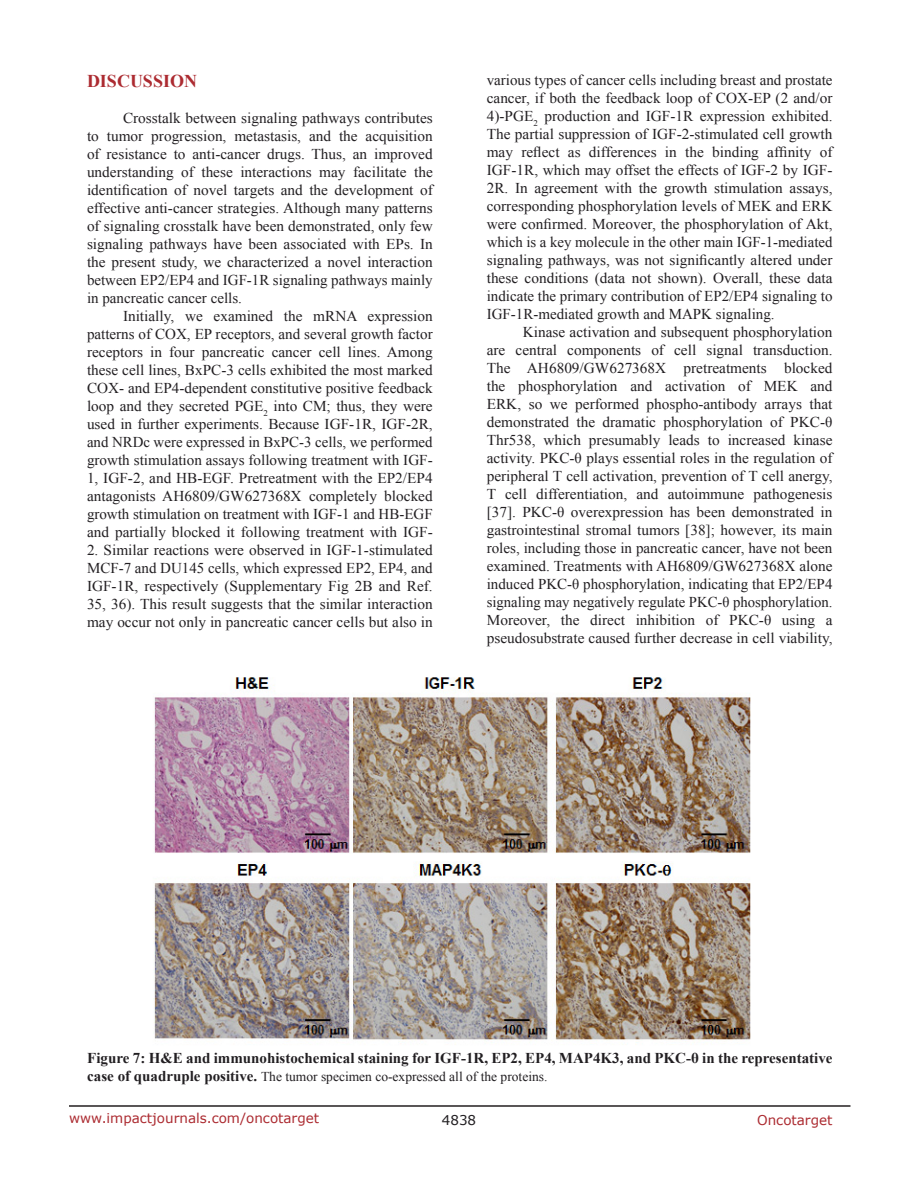
<style>
.page{position:relative;width:918px;height:1188px;background:#fff}
.page>*{position:absolute;margin:0;border:0;box-sizing:border-box;transform-origin:0 0}
.Heading{font:700 18px "Times New Roman";color:#ac2b31}
.BodyText{font:15px/18px "Times New Roman";color:#221f22;text-align:justify}
.FigureText{font:700 15px "Times New Roman";color:#221f22}
.FigureText-2{font:13.5px "Times New Roman";color:#221f22}
.t1{font:13.5px "Verdana";color:#ac2b31}
.t2{font:13.5px "Verdana";color:#221f22}
.s1{font-weight:700;font-size:15px}
</style>
<div class="page">
<hr style="left:69px;top:1105px;width:781px;height:2px;background:#231f20">
<img style="left:153px;top:677px;width:598px;height:368px">
<p class="Heading" style="left:87px;top:69px;width:112px">DISCUSSION</p>
<p class="BodyText" style="left:87px;top:109px;width:347px;text-indent:36px">Crosstalk between signaling pathways contributes to tumor progression, metastasis, and the acquisition of resistance to anti-cancer drugs. Thus, an improved understanding of these interactions may facilitate the identification of novel targets and the development of effective anti-cancer strategies. Although many patterns of signaling crosstalk have been demonstrated, only few signaling pathways have been associated with EPs. In the present study, we characterized a novel interaction between EP2/EP4 and IGF-1R signaling pathways mainly in pancreatic cancer cells.</p>
<p class="BodyText" style="left:87px;top:307px;width:347px;text-indent:36px">Initially, we examined the mRNA expression patterns of COX, EP receptors, and several growth factor receptors in four pancreatic cancer cell lines. Among these cell lines, BxPC-3 cells exhibited the most marked COX- and EP4-dependent constitutive positive feedback loop and they secreted PGE<sub>2</sub> into CM; thus, they were used in further experiments. Because IGF-1R, IGF-2R, and NRDc were expressed in BxPC-3 cells, we performed growth stimulation assays following treatment with IGF-1, IGF-2, and HB-EGF. Pretreatment with the EP2/EP4 antagonists AH6809/GW627368X completely blocked growth stimulation on treatment with IGF-1 and HB-EGF and partially blocked it following treatment with IGF-</p>
<p class="BodyText" style="left:87px;top:541px;width:347px">2. Similar reactions were observed in IGF-1-stimulated MCF-7 and DU145 cells, which expressed EP2, EP4, and IGF-1R, respectively (Supplementary Fig 2B and Ref.<br>35, 36). This result suggests that the similar interaction may occur not only in pancreatic cancer cells but also in</p>
<p class="BodyText" style="left:487px;top:71px;width:347px">various types of cancer cells including breast and prostate cancer, if both the feedback loop of COX-EP (2 and/or 4)-PGE<sub>2</sub> production and IGF-1R expression exhibited.<br>The partial suppression of IGF-2-stimulated cell growth may reflect as differences in the binding affinity of IGF-1R, which may offset the effects of IGF-2 by IGF-2R. In agreement with the growth stimulation assays, corresponding phosphorylation levels of MEK and ERK were confirmed. Moreover, the phosphorylation of Akt, which is a key molecule in the other main IGF-1-mediated signaling pathways, was not significantly altered under these conditions (data not shown). Overall, these data indicate the primary contribution of EP2/EP4 signaling to IGF-1R-mediated growth and MAPK signaling.</p>
<p class="BodyText" style="left:487px;top:323px;width:347px;text-indent:36px">Kinase activation and subsequent phosphorylation are central components of cell signal transduction.<br>The AH6809/GW627368X pretreatments blocked the phosphorylation and activation of MEK and ERK, so we performed phospho-antibody arrays that demonstrated the dramatic phosphorylation of PKC-θ Thr538, which presumably leads to increased kinase activity. PKC-θ plays essential roles in the regulation of peripheral T cell activation, prevention of T cell anergy, T cell differentiation, and autoimmune pathogenesis [37]. PKC-θ overexpression has been demonstrated in gastrointestinal stromal tumors [38]; however, its main roles, including those in pancreatic cancer, have not been examined. Treatments with AH6809/GW627368X alone induced PKC-θ phosphorylation, indicating that EP2/EP4 signaling may negatively regulate PKC-θ phosphorylation.<br>Moreover, the direct inhibition of PKC-θ using a pseudosubstrate caused further decrease in cell viability,</p>
<p class="FigureText" style="left:87px;top:1048px;width:747px">Figure 7: H&amp;E and immunohistochemical staining for IGF-1R, EP2, EP4, MAP4K3, and PKC-θ in the representative</p>
<p class="FigureText-2" style="left:87px;top:1068px;width:462px"><span class="s1">case of quadruple positive.</span> The tumor specimen co-expressed all of the proteins.</p>
<p class="t1" style="left:69px;top:1109px;width:252px">www.impactjournals.com/oncotarget</p>
<p class="t2" style="left:442px;top:1111px;width:36px">4838</p>
<p class="t1" style="left:757px;top:1111px;width:77px">Oncotarget</p>
</div>
